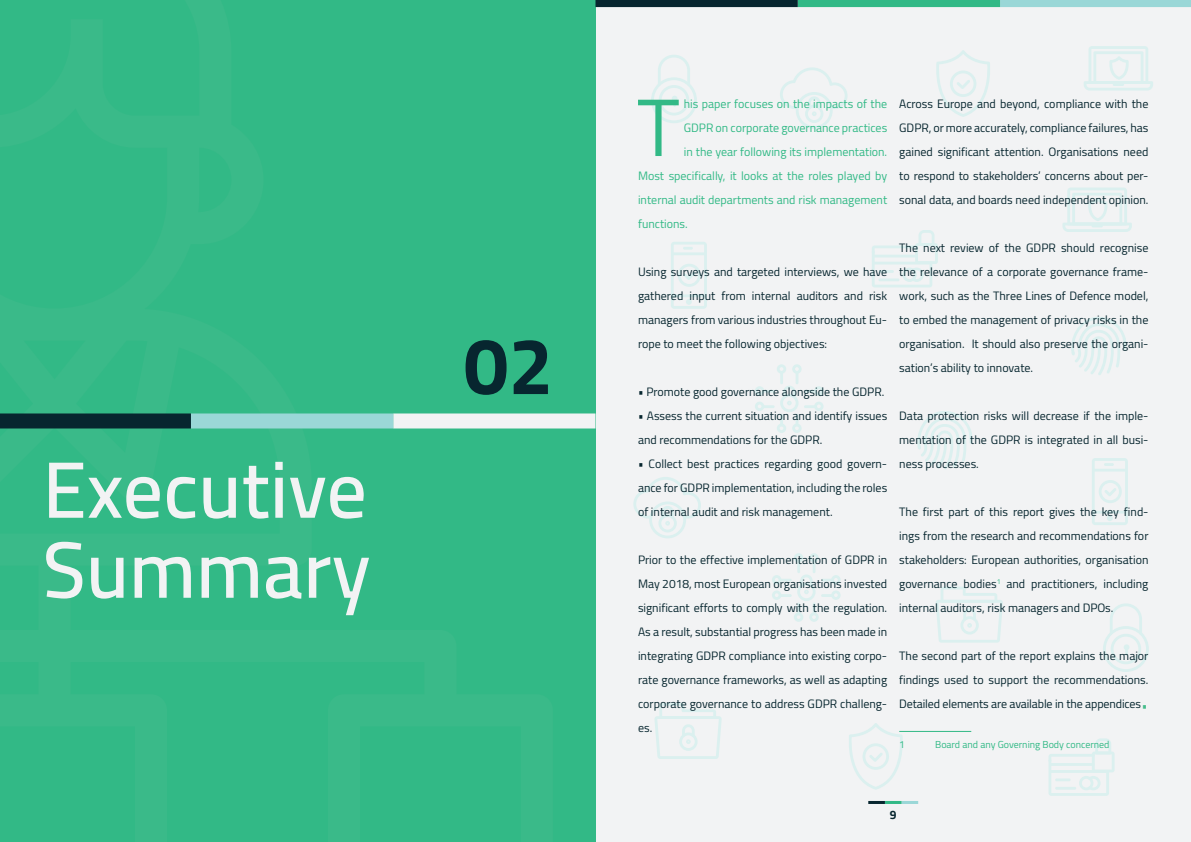
<style>
.page{position:relative;width:1191px;height:842px;background:#fff}
.page>*{position:absolute;margin:0;border:0;box-sizing:border-box;transform-origin:0 0}
.Capitular{font:81.4px "Cairo";color:#32b986}
.t1{font:600 80px/80px "Cairo";color:#f2f3f4}
.t2{font:700 80px "Cairo";color:#07262f}
.Texto_sem_Capitular{font:12px/24px "Cairo";color:#07262f;text-align:justify}
.Capitular-2{font:12px "Cairo";color:#32b986}
.t3{font:700 12px "Cairo";color:#07262f}
.Footnote{font:10px "Cairo";color:#32b986}
.s1{color:#45bc8a}
</style>
<div class="page">
<div style="left:595px;top:0;width:596px;height:842px;background:#f2f3f4"></div>
<div style="left:0;top:0;width:595px;height:842px;background:#32b986"></div>
<div style="left:393px;top:413px;width:202px;height:15px;background:#f2f3f4"></div>
<div style="left:191px;top:413px;width:202px;height:15px;background:#9ad7d7"></div>
<div style="left:0;top:413px;width:191px;height:15px;background:#07262f"></div>
<hr style="left:901px;top:801px;width:17px;height:3px;background:#9ad7d7">
<hr style="left:885px;top:801px;width:16px;height:3px;background:#32b986">
<hr style="left:868px;top:801px;width:17px;height:3px;background:#07262f">
<div style="left:1000px;top:0;width:191px;height:7px;background:#9ad7d7"></div>
<div style="left:797px;top:0;width:203px;height:7px;background:#32b986"></div>
<div style="left:595px;top:0;width:202px;height:7px;background:#07262f"></div>
<svg style="left:917px;top:411px;width:55px;height:58px"></svg>
<svg style="left:1071px;top:317px;width:55px;height:58px"></svg>
<svg style="left:936px;top:50px;width:54px;height:67px"></svg>
<svg style="left:849px;top:723px;width:58px;height:67px"></svg>
<svg style="left:671px;top:242px;width:36px;height:67px"></svg>
<svg style="left:1092px;top:458px;width:35px;height:67px"></svg>
<svg style="left:1084px;top:46px;width:69px;height:45px"></svg>
<svg style="left:1062px;top:188px;width:69px;height:44px"></svg>
<svg style="left:1103px;top:603px;width:45px;height:69px"></svg>
<svg style="left:651px;top:55px;width:46px;height:68px"></svg>
<svg style="left:936px;top:587px;width:67px;height:56px"></svg>
<svg style="left:654px;top:703px;width:67px;height:56px"></svg>
<svg style="left:780px;top:67px;width:67px;height:62px"></svg>
<svg style="left:633px;top:477px;width:68px;height:61px"></svg>
<svg style="left:772px;top:553px;width:68px;height:69px"></svg>
<svg style="left:755px;top:364px;width:68px;height:69px"></svg>
<svg style="left:1048px;top:738px;width:66px;height:58px"></svg>
<svg style="left:872px;top:230px;width:66px;height:57px"></svg>
<hr style="left:899px;top:731px;width:72px;height:1px;background:#32b986">
<p class="t1" style="left:43px;top:449px;width:330px">Executive<br>Summary</p>
<p class="t2" style="left:463px;top:320px;width:91px">02</p>
<p class="Capitular" style="left:637px;top:60px;width:44px">T</p>
<p class="Capitular-2" style="left:684px;top:94px;width:205px">his paper focuses on the impacts of the</p>
<p class="Capitular-2" style="left:684px;top:118px;width:205px">GDPR on corporate governance practices</p>
<p class="Capitular-2" style="left:684px;top:142px;width:205px">in the year following its implementation.</p>
<p class="Capitular-2" style="left:638px;top:166px;width:251px">Most specifically, it looks at the roles played by</p>
<p class="Capitular-2" style="left:638px;top:190px;width:251px">internal audit departments and risk management</p>
<p class="Capitular-2" style="left:638px;top:214px;width:51px">functions.</p>
<p class="Texto_sem_Capitular" style="left:638px;top:260px;width:251px">Using surveys and targeted interviews, we have gathered input from internal auditors and risk managers from various industries throughout Eu&shy;rope to meet the following objectives:</p>
<p class="Texto_sem_Capitular" style="left:638px;top:380px;width:248px">• Promote good governance alongside the GDPR.</p>
<p class="Texto_sem_Capitular" style="left:638px;top:404px;width:251px">• Assess the current situation and identify issues and recommendations for the GDPR.</p>
<p class="Texto_sem_Capitular" style="left:638px;top:452px;width:251px">• Collect best practices regarding good govern&shy;ance for GDPR implementation, including the roles of internal audit and risk management.</p>
<p class="Texto_sem_Capitular" style="left:638px;top:548px;width:251px">Prior to the effective implementation of GDPR in May 2018, most European organisations invested significant efforts to comply with the regulation.<br>As a result, substantial progress has been made in integrating GDPR compliance into existing corpo&shy;rate governance frameworks, as well as adapting corporate governance to address GDPR challeng&shy;es.</p>
<p class="Texto_sem_Capitular" style="left:899px;top:92px;width:251px">Across Europe and beyond, compliance with the GDPR, or more accurately, compliance failures, has gained significant attention. Organisations need to respond to stakeholders’ concerns about per&shy;sonal data, and boards need independent opinion.</p>
<p class="Texto_sem_Capitular" style="left:899px;top:236px;width:251px">The next review of the GDPR should recognise the relevance of a corporate governance frame&shy;work, such as the Three Lines of Defence model, to embed the management of privacy risks in the organisation. It should also preserve the organi&shy;sation’s ability to innovate.</p>
<p class="Texto_sem_Capitular" style="left:899px;top:404px;width:251px">Data protection risks will decrease if the imple&shy;mentation of the GDPR is integrated in all busi&shy;ness processes.</p>
<p class="Texto_sem_Capitular" style="left:899px;top:500px;width:251px">The first part of this report gives the key find&shy;ings from the research and recommendations for stakeholders: European authorities, organisation governance bodies<sup>1</sup> and practitioners, including internal auditors, risk managers and DPOs.</p>
<p class="Texto_sem_Capitular" style="left:899px;top:644px;width:251px">The second part of the report explains the major findings used to support the recommendations.<br>Detailed elements are available in the appendices<span class="s1">•</span></p>
<p class="Footnote" style="left:899px;top:736px;width:7px">1</p>
<p class="Footnote" style="left:935px;top:736px;width:176px">Board and any Governing Body concerned</p>
<p class="t3" style="left:890px;top:808px;width:8px">9</p>
</div>
